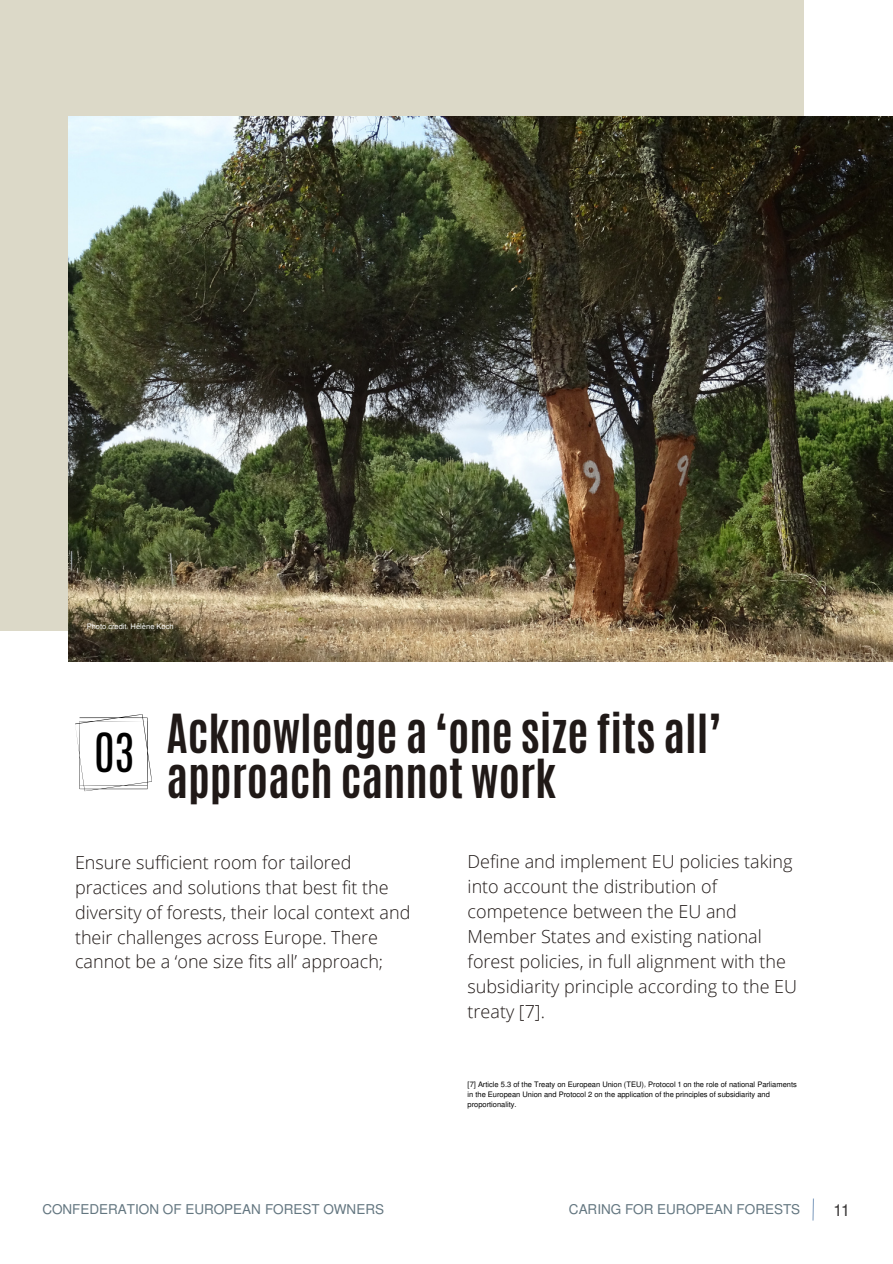
<style>
.page{position:relative;width:893px;height:1264px;background:#fff}
.page>*{position:absolute;margin:0;border:0;box-sizing:border-box;transform-origin:0 0}
.t1{font:700 45px/45px "Antonio";color:#201917}
.t2{font:45px "Antonio";color:#000}
.t3{font:300 18px/25px "Open Sans";color:#201917}
.t4{font:16.5px "Mukti";color:#3b3939}
.t5{font:13.5px "Mukti";color:#637680}
.t6{font:7.5px/10.1px "Mukti";color:#000}
.t7{font:7.5px "Mukti";color:#fff}
.s1{font-family:"Noto Sans"}
</style>
<div class="page">
<div style="left:0;top:0;width:803px;height:631px;background:#dbd7c6"></div>
<img style="left:68px;top:116px;width:824px;height:545px">
<svg style="left:75px;top:714px;width:76px;height:77px"></svg>
<hr style="left:812px;top:1198px;width:2px;height:22px;background:#89a4c3">
<p class="t7" style="left:87px;top:621px;width:88px">Photo credit: H<span class="s1">é</span>l<span class="s1">è</span>ne Koch</p>
<p class="t2" style="left:94px;top:720px;width:41px">03</p>
<p class="t1" style="left:166px;top:711px;width:556px">Acknowledge a ‘one size fits all’ approach cannot work</p>
<p class="t3" style="left:75px;top:850px;width:337px">Ensure sufficient room for tailored practices and solutions that best fit the diversity of forests, their local context and their challenges across Europe. There cannot be a ‘one size fits all’ approach;</p>
<p class="t3" style="left:467px;top:848px;width:331px">Define and implement EU policies taking into account the distribution of competence between the EU and Member States and existing national forest policies, in full alignment with the subsidiarity principle according to the EU treaty [7].</p>
<p class="t6" style="left:467px;top:1079px;width:331px">[7] Article 5.3 of the Treaty on European Union (TEU), Protocol 1 on the role of national Parliaments in the European Union and Protocol 2 on the application of the principles of subsidiarity and proportionality.</p>
<p class="t5" style="left:42px;top:1199px;width:343px">CONFEDERATION OF EUROPEAN FOREST OWNERS</p>
<p class="t5" style="left:569px;top:1199px;width:233px">CARING FOR EUROPEAN FORESTS</p>
<p class="t4" style="left:833px;top:1198px;width:17px">11</p>
</div>
